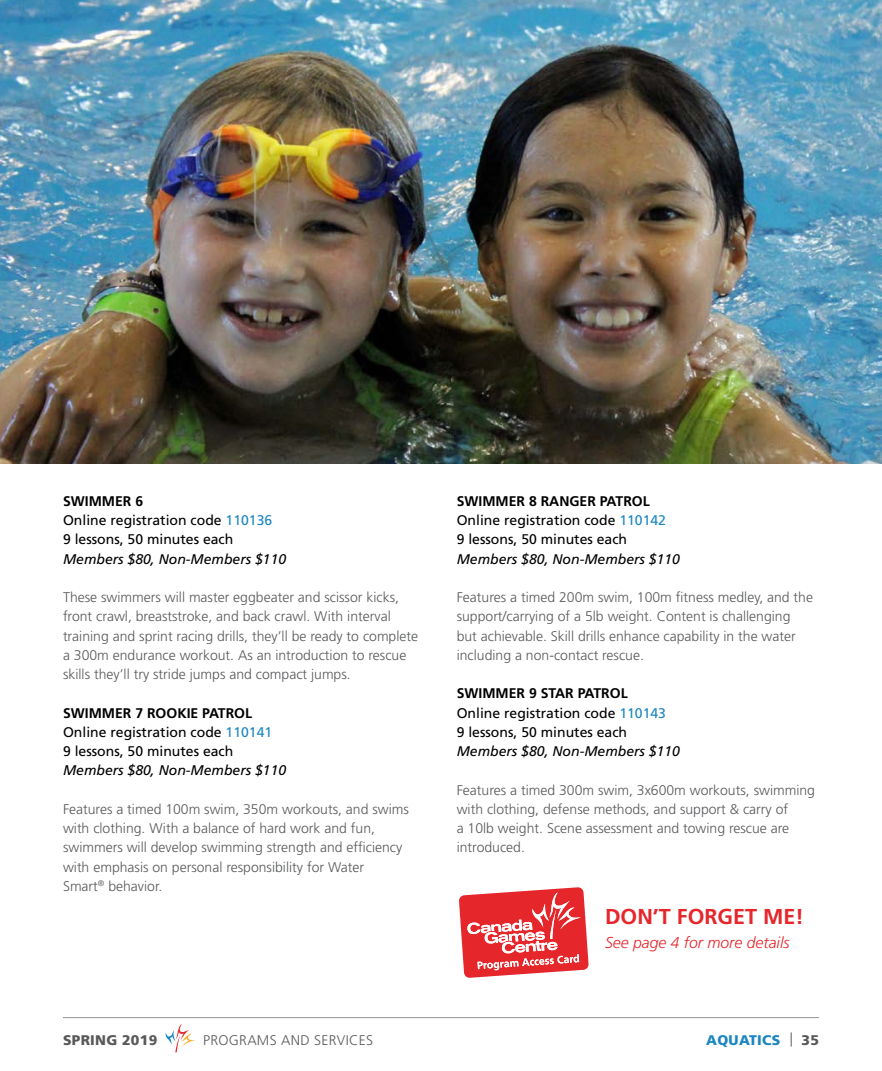
<style>
.page{position:relative;width:882px;height:1071px;background:#fff}
.page>*{position:absolute;margin:0;border:0;box-sizing:border-box;transform-origin:0 0}
.t1{font:700 21.53px "Frutiger LT Std";color:#e5272c}
.t2{font:italic 300 15.75px "Frutiger LT Std";color:#e5272c}
.t3{font:300 14px/19.2px "Frutiger LT Std";color:#58595b}
.t4{font:14px/19.2px "Frutiger LT Std";color:#000}
.t5{font:italic 14px "Frutiger LT Std";color:#000}
.t6{font:300 14px "Frutiger LT Std";letter-spacing:.02em;color:#58595b}
.t7{font:900 14px "Frutiger LT Std";letter-spacing:.02em;color:#1b86c2}
.t8{font:900 14px "Frutiger LT Std";letter-spacing:.02em;color:#58595b}
.s1{font-weight:700}
.s2{color:#1b86c2}
.s3{font-weight:300;color:#58595b}
.s4{color:#58595b}
</style>
<div class="page">
<hr style="left:63px;top:1017px;width:756px;height:1px;background:#939598">
<svg style="left:165px;top:1024px;width:30px;height:28px"></svg>
<svg style="left:459px;top:887px;width:130px;height:91px"></svg>
<img style="left:0;top:0;width:882px;height:464px">
<p class="t4" style="left:63px;top:491px;width:211px"><span class="s1">SWIMMER 6<br></span>Online registration code <span class="s2">110136<br></span>9 lessons, 50 minutes each</p>
<p class="t5" style="left:63px;top:550px;width:225px">Members $80, Non-Members $110</p>
<p class="t3" style="left:63px;top:588px;width:357px">These swimmers will master eggbeater and scissor kicks, front crawl, breaststroke, and back crawl. With interval training and sprint racing drills, they’ll be ready to complete a 300m endurance workout. As an introduction to rescue skills they’ll try stride jumps and compact jumps.</p>
<p class="t4" style="left:63px;top:703px;width:211px"><span class="s1">SWIMMER 7 ROOKIE PATROL<br></span>Online registration code <span class="s2">110141<br></span>9 lessons, 50 minutes each</p>
<p class="t5" style="left:63px;top:762px;width:225px">Members $80, Non-Members $110</p>
<p class="t3" style="left:63px;top:799px;width:347px">Features a timed 100m swim, 350m workouts, and swims with clothing. With a balance of hard work and fun, swimmers will develop swimming strength and efficiency with emphasis on personal responsibility for Water Smart<sup>®</sup> behavior.</p>
<p class="t4" style="left:457px;top:491px;width:211px"><span class="s1">SWIMMER 8 RANGER PATROL<br></span>Online registration code <span class="s2">110142<br></span>9 lessons, 50 minutes each</p>
<p class="t5" style="left:457px;top:550px;width:225px">Members $80, Non-Members $110</p>
<p class="t3" style="left:457px;top:588px;width:358px">Features a timed 200m swim, 100m fitness medley, and the support/carrying of a 5lb weight. Content is challenging but achievable. Skill drills enhance capability in the water including a non-contact rescue.</p>
<p class="t4" style="left:457px;top:684px;width:211px"><span class="s1">SWIMMER 9 STAR PATROL<br></span>Online registration code <span class="s2">110143<br></span>9 lessons, 50 minutes each</p>
<p class="t5" style="left:457px;top:743px;width:225px">Members $80, Non-Members $110</p>
<p class="t3" style="left:457px;top:780px;width:360px">Features a timed 300m swim, 3x600m workouts, swimming with clothing, defense methods, and support &amp; carry of<br>a 10lb weight. Scene assessment and towing rescue are introduced.</p>
<h1 class="t1" style="left:605px;top:903px;width:200px">DON’T FORGET ME!</h1>
<p class="t2" style="left:605px;top:933px;width:186px">See page 4 for more details</p>
<p class="t8" style="left:63px;top:1031px;width:96px">SPRING 2019</p>
<p class="t6" style="left:203px;top:1032px;width:171px">PROGRAMS AND SERVICES</p>
<p class="t7" style="left:706px;top:1031px;width:114px">AQUATICS <span class="s3">|</span> <span class="s4">35</span></p>
</div>
